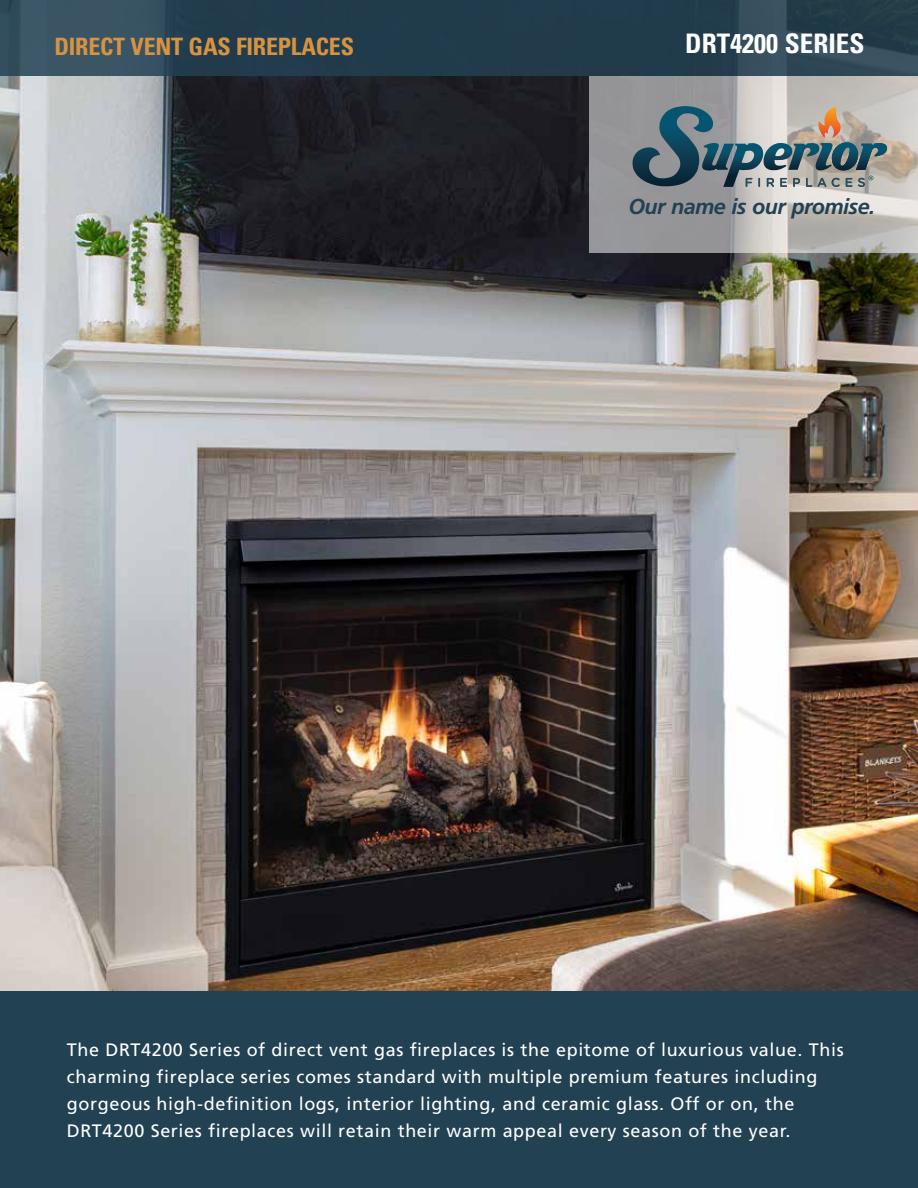
<style>
.page{position:relative;width:918px;height:1188px;background:#fff}
.page>*{position:absolute;margin:0;border:0;box-sizing:border-box;transform-origin:0 0}
.t1{font:27px "Univers Com 67 Bold Cond";color:#fff}
.t2{font:24px "Univers Com 67 Bold Cond";letter-spacing:-.01em;color:#d89341}
.t3{font:italic 700 21.6px "Frutiger";letter-spacing:-.025em;color:#224153}
.t4{font:18px/27px "Frutiger LT Std";letter-spacing:.035em;color:#fff}
</style>
<div class="page">
<img style="left:0;top:76px;width:918px;height:916px">
<div style="left:0;top:992px;width:918px;height:196px;background:#224153"></div>
<svg style="left:0;top:0;width:918px;height:76px;background:#274151"></svg>
<svg style="left:590px;top:76px;width:328px;height:177px;background:#b1afad"></svg>
<svg style="left:633px;top:106px;width:254px;height:81px;background:#818d90"></svg>
<h2 class="t2" style="left:54px;top:32px;width:301px">DIRECT VENT GAS FIREPLACES</h2>
<h1 class="t1" style="left:685px;top:27px;width:181px">DRT4200 SERIES</h1>
<p class="t3" style="left:628px;top:194px;width:248px">Our name is our promise.</p>
<p class="t4" style="left:67px;top:1036px;width:778px">The DRT4200 Series of direct vent gas fireplaces is the epitome of luxurious value. This charming fireplace series comes standard with multiple premium features including gorgeous high-definition logs, interior lighting, and ceramic glass. Off or on, the DRT4200 Series fireplaces will retain their warm appeal every season of the year.</p>
</div>
